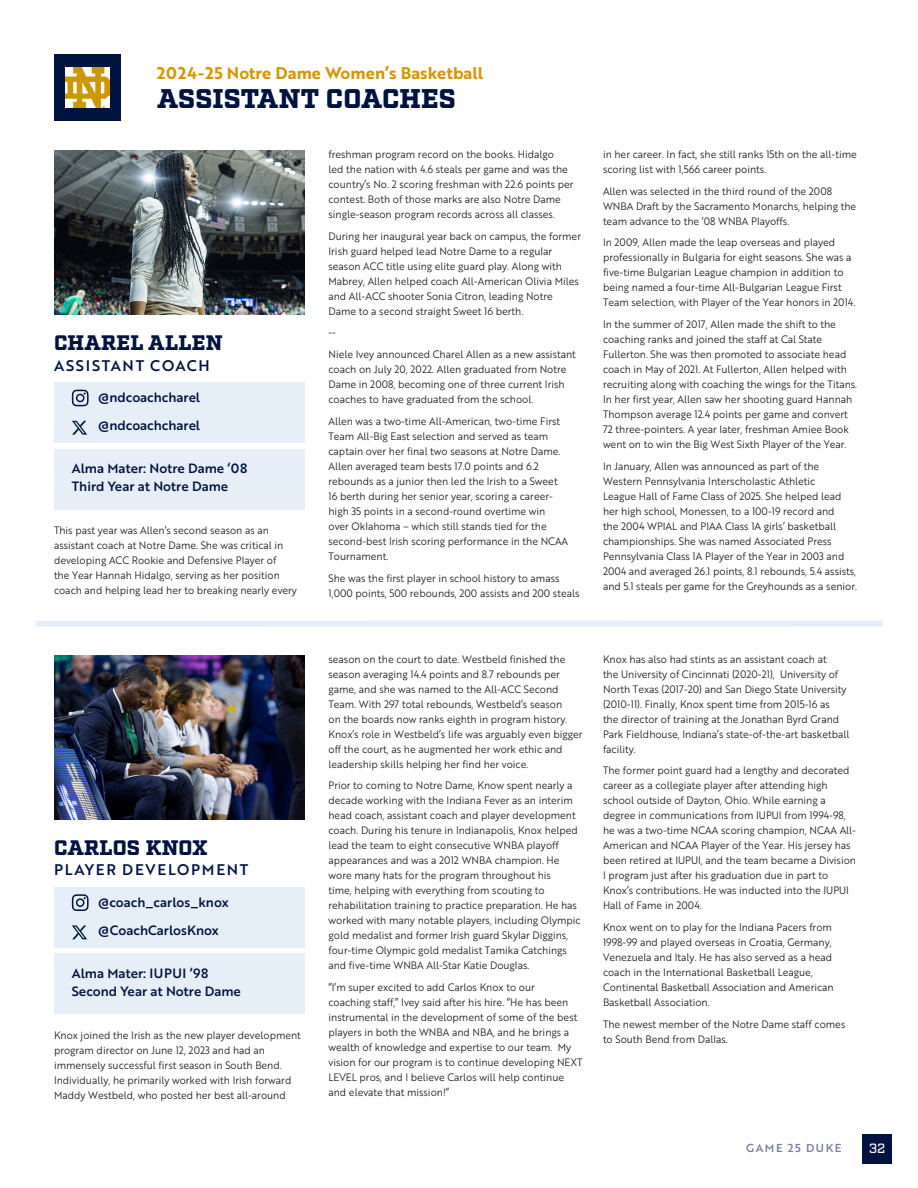
<style>
.page{position:relative;width:918px;height:1188px;background:#fff}
.page>*{position:absolute;margin:0;border:0;box-sizing:border-box;transform-origin:0 0}
.t1{font:900 27px "Factoria";color:#001340}
.t2{font:900 21px "Factoria";letter-spacing:.01em;color:#001340}
.t3{font:16.5px "Brother 1816 Bold";color:#d49600}
.t4{font:15px "Brother 1816 Medium";letter-spacing:.115em;color:#001340}
.t5{font:500 13.5px "Factoria";color:#fff}
.t6{font:13.2px "Brother 1816 Medium";color:#001340}
.t7{font:11.25px "Brother 1816 Medium";letter-spacing:.14em;color:#767f9e}
.Player_Bios_Notes_text{font:10.5px/15px "Brother 1816 Book";color:#231f20;scale:.95 1}
</style>
<div class="page">
<div style="left:863px;top:1134px;width:29px;height:29px;background:#001340"></div>
<div style="left:54px;top:54px;width:67px;height:67px;background:#001340"></div>
<img style="left:65px;top:68px;width:45px;height:39px">
<div style="left:54px;top:382px;width:251px;height:61px;background:#e6eef7"></div>
<div style="left:54px;top:887px;width:251px;height:60px;background:#e6eef7"></div>
<div style="left:54px;top:449px;width:251px;height:60px;background:#e6eef7"></div>
<div style="left:54px;top:954px;width:251px;height:60px;background:#e6eef7"></div>
<svg style="left:72px;top:390px;width:17px;height:16px"></svg>
<svg style="left:72px;top:894px;width:17px;height:17px"></svg>
<svg style="left:72px;top:421px;width:15px;height:14px"></svg>
<svg style="left:72px;top:925px;width:15px;height:14px"></svg>
<div style="left:36px;top:621px;width:846px;height:6px;background:#e6eef7"></div>
<img style="left:54px;top:150px;width:251px;height:165px">
<img style="left:54px;top:655px;width:251px;height:164px">
<h3 class="t3" style="left:157px;top:60px;width:328px">2024-25 Notre Dame Women’s Basketball</h3>
<p class="t1" style="left:157px;top:83px;width:300px">ASSISTANT COACHES</p>
<p class="t2" style="left:54px;top:330px;width:170px">CHAREL ALLEN</p>
<p class="t4" style="left:54px;top:354px;width:157px">ASSISTANT COACH</p>
<p class="t6" style="left:98px;top:387px;width:104px">@ndcoachcharel</p>
<p class="t6" style="left:98px;top:416px;width:104px">@ndcoachcharel</p>
<p class="t6" style="left:72px;top:459px;width:177px">Alma Mater: Notre Dame ‘08</p>
<p class="t6" style="left:72px;top:477px;width:158px">Third Year at Notre Dame</p>
<p class="Player_Bios_Notes_text" style="left:54px;top:522px;width:257px">This past year was Allen’s second season as an assistant coach at Notre Dame. She was critical in developing ACC Rookie and Defensive Player of<br>the Year Hannah Hidalgo, serving as her position coach and helping lead her to breaking nearly every</p>
<p class="Player_Bios_Notes_text" style="left:328px;top:146px;width:260px">freshman program record on the books. Hidalgo<br>led the nation with 4.6 steals per game and was the country’s No. 2 scoring freshman with 22.6 points per contest. Both of those marks are also Notre Dame single-season program records across all classes.</p>
<p class="Player_Bios_Notes_text" style="left:328px;top:228px;width:267px">During her inaugural year back on campus, the former Irish guard helped lead Notre Dame to a regular season ACC title using elite guard play. Along with Mabrey, Allen helped coach All-American Olivia Miles and All-ACC shooter Sonia Citron, leading Notre Dame to a second straight Sweet 16 berth.</p>
<p class="Player_Bios_Notes_text" style="left:328px;top:325px;width:10px">--</p>
<p class="Player_Bios_Notes_text" style="left:328px;top:346px;width:262px">Niele Ivey announced Charel Allen as a new assistant coach on July 20, 2022. Allen graduated from Notre Dame in 2008, becoming one of three current Irish coaches to have graduated from the school.</p>
<p class="Player_Bios_Notes_text" style="left:328px;top:413px;width:254px">Allen was a two-time All-American, two-time First Team All-Big East selection and served as team captain over her final two seasons at Notre Dame.<br>Allen averaged team bests 17.0 points and 6.2 rebounds as a junior then led the Irish to a Sweet 16 berth during her senior year, scoring a career&shy;high 35 points in a second-round overtime win over Oklahoma – which still stands tied for the second-best Irish scoring performance in the NCAA Tournament.</p>
<p class="Player_Bios_Notes_text" style="left:328px;top:570px;width:266px">She was the first player in school history to amass<br>1,000 points, 500 rebounds, 200 assists and 200 steals</p>
<p class="Player_Bios_Notes_text" style="left:603px;top:146px;width:269px">in her career. In fact, she still ranks 15th on the all-time scoring list with 1,566 career points.</p>
<p class="Player_Bios_Notes_text" style="left:603px;top:183px;width:268px">Allen was selected in the third round of the 2008<br>WNBA Draft by the Sacramento Monarchs, helping the team advance to the ‘08 WNBA Playoffs.</p>
<p class="Player_Bios_Notes_text" style="left:603px;top:235px;width:267px">In 2009, Allen made the leap overseas and played professionally in Bulgaria for eight seasons. She was a five-time Bulgarian League champion in addition to being named a four-time All-Bulgarian League First Team selection, with Player of the Year honors in 2014.</p>
<p class="Player_Bios_Notes_text" style="left:603px;top:316px;width:269px">In the summer of 2017, Allen made the shift to the coaching ranks and joined the staff at Cal State Fullerton. She was then promoted to associate head coach in May of 2021. At Fullerton, Allen helped with recruiting along with coaching the wings for the Titans.<br>In her first year, Allen saw her shooting guard Hannah Thompson average 12.4 points per game and convert 72 three-pointers. A year later, freshman Amiee Book went on to win the Big West Sixth Player of the Year.</p>
<p class="Player_Bios_Notes_text" style="left:603px;top:458px;width:269px">In January, Allen was announced as part of the Western Pennsylvania Interscholastic Athletic<br>League Hall of Fame Class of 2025. She helped lead her high school, Monessen, to a 100-19 record and<br>the 2004 WPIAL and PIAA Class 1A girls’ basketball championships. She was named Associated Press Pennsylvania Class 1A Player of the Year in 2003 and 2004 and averaged 26.1 points, 8.1 rebounds, 5.4 assists, and 5.1 steals per game for the Greyhounds as a senior.</p>
<p class="t2" style="left:54px;top:835px;width:155px">CARLOS KNOX</p>
<p class="t4" style="left:54px;top:859px;width:196px">PLAYER DEVELOPMENT</p>
<p class="t6" style="left:98px;top:892px;width:133px">@coach_carlos_knox</p>
<p class="t6" style="left:98px;top:920px;width:123px">@CoachCarlosKnox</p>
<p class="t6" style="left:72px;top:963px;width:138px">Alma Mater: IUPUI ‘98</p>
<p class="t6" style="left:72px;top:981px;width:170px">Second Year at Notre Dame</p>
<p class="Player_Bios_Notes_text" style="left:54px;top:1027px;width:261px">Knox joined the Irish as the new player development program director on June 12, 2023 and had an immensely successful first season in South Bend.<br>Individually, he primarily worked with Irish forward Maddy Westbeld, who posted her best all-around</p>
<p class="Player_Bios_Notes_text" style="left:328px;top:651px;width:269px">season on the court to date. Westbeld finished the season averaging 14.4 points and 8.7 rebounds per game, and she was named to the All-ACC Second Team. With 297 total rebounds, Westbeld’s season<br>on the boards now ranks eighth in program history.<br>Knox’s role in Westbeld’s life was arguably even bigger off the court, as he augmented her work ethic and leadership skills helping her find her voice.</p>
<p class="Player_Bios_Notes_text" style="left:328px;top:778px;width:267px">Prior to coming to Notre Dame, Know spent nearly a decade working with the Indiana Fever as an interim head coach, assistant coach and player development coach. During his tenure in Indianapolis, Knox helped lead the team to eight consecutive WNBA playoff appearances and was a 2012 WNBA champion. He wore many hats for the program throughout his<br>time, helping with everything from scouting to rehabilitation training to practice preparation. He has worked with many notable players, including Olympic gold medalist and former Irish guard Skylar Diggins, four-time Olympic gold medalist Tamika Catchings and five-time WNBA All-Star Katie Douglas.</p>
<p class="Player_Bios_Notes_text" style="left:328px;top:979px;width:269px">“I’m super excited to add Carlos Knox to our<br>coaching staff,” Ivey said after his hire. “He has been instrumental in the development of some of the best players in both the WNBA and NBA, and he brings a wealth of knowledge and expertise to our team. My vision for our program is to continue developing NEXT LEVEL pros, and I believe Carlos will help continue and elevate that mission!”</p>
<p class="Player_Bios_Notes_text" style="left:603px;top:651px;width:261px">Knox has also had stints as an assistant coach at<br>the University of Cincinnati (2020-21), University of North Texas (2017-20) and San Diego State University (2010-11). Finally, Knox spent time from 2015-16 as<br>the director of training at the Jonathan Byrd Grand Park Fieldhouse, Indiana’s state-of-the-art basketball facility.</p>
<p class="Player_Bios_Notes_text" style="left:603px;top:763px;width:268px">The former point guard had a lengthy and decorated career as a collegiate player after attending high school outside of Dayton, Ohio. While earning a degree in communications from IUPUI from 1994-98, he was a two-time NCAA scoring champion, NCAA All-American and NCAA Player of the Year. His jersey has been retired at IUPUI, and the team became a Division I program just after his graduation due in part to Knox’s contributions. He was inducted into the IUPUI Hall of Fame in 2004.</p>
<p class="Player_Bios_Notes_text" style="left:603px;top:919px;width:244px">Knox went on to play for the Indiana Pacers from 1998-99 and played overseas in Croatia, Germany, Venezuela and Italy. He has also served as a head coach in the International Basketball League, Continental Basketball Association and American Basketball Association.</p>
<p class="Player_Bios_Notes_text" style="left:603px;top:1016px;width:257px">The newest member of the Notre Dame staff comes to South Bend from Dallas.</p>
<p class="t7" style="left:746px;top:1140px;width:97px">GAME 25 DUKE</p>
<p class="t5" style="left:869px;top:1140px;width:18px">32</p>
</div>
